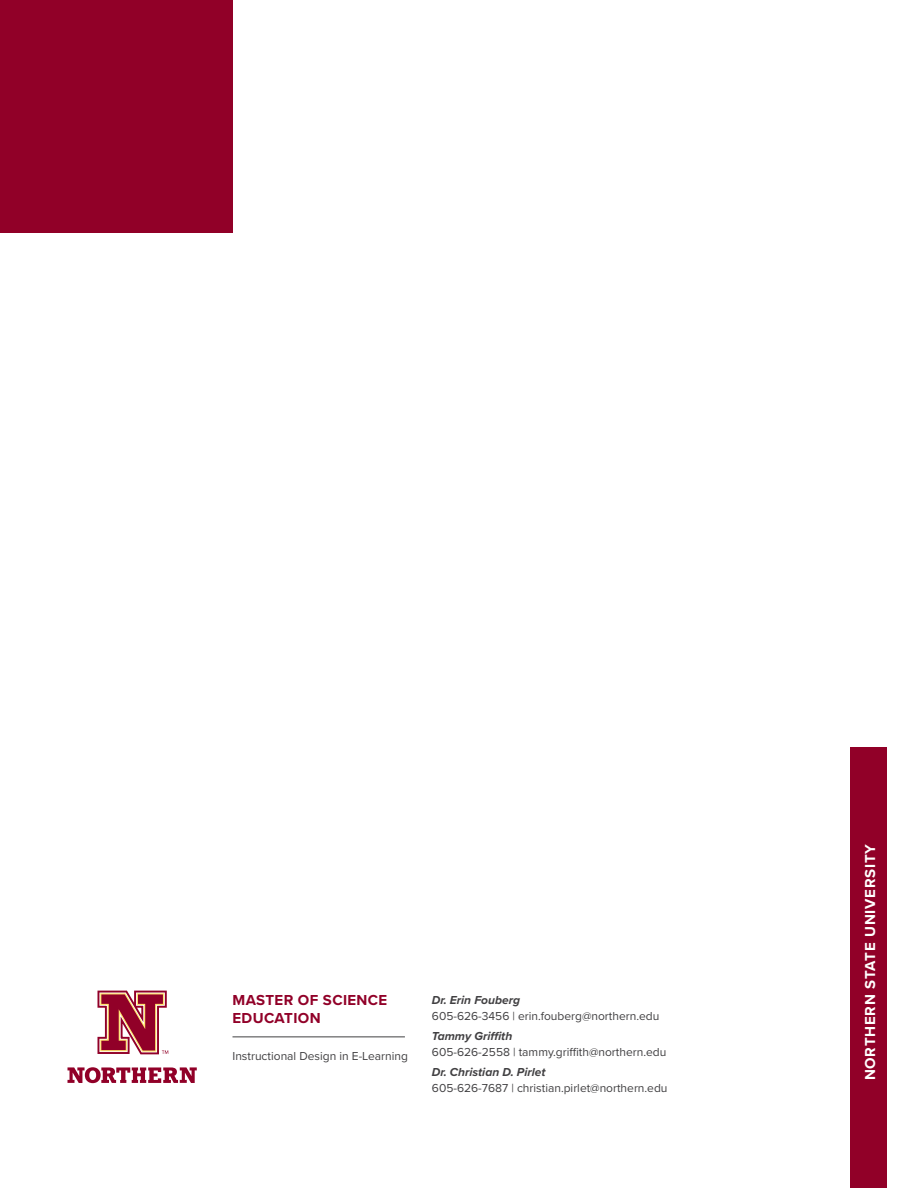
<style>
.page{position:relative;width:918px;height:1188px;background:#fff}
.page>*{position:absolute;margin:0;border:0;box-sizing:border-box;transform-origin:0 0}
.Title_-_Align_Left{font:700 15px "Proxima Nova";letter-spacing:.025em;color:#910028}
.Title_-_Align_Left-2{font:700 15px "Proxima Nova";letter-spacing:.05em;color:#fff}
.Body_Text{font:12px/16.5px "Proxima Nova";color:#414042}
.s1{font-weight:700;font-style:italic}
</style>
<div class="page">
<div style="left:850px;top:747px;width:37px;height:441px;background:#910028"></div>
<div style="left:0;top:0;width:232px;height:232px;background:#910028"></div>
<hr style="left:232px;top:1036px;width:173px;height:1px;background:#414042">
<svg style="left:68px;top:1067px;width:129px;height:16px"></svg>
<svg style="left:97px;top:990px;width:72px;height:65px"></svg>
<p class="Title_-_Align_Left" style="left:232px;top:989px;width:156px">MASTER OF SCIENCE</p>
<p class="Title_-_Align_Left" style="left:232px;top:1007px;width:90px">EDUCATION</p>
<p class="Body_Text" style="left:232px;top:1047px;width:177px">Instructional Design in E-Learning</p>
<p class="Body_Text" style="left:432px;top:991px;width:229px"><span class="s1">Dr. Erin Fouberg<br></span>605-626-3456 | erin.fouberg@northern.edu</p>
<p class="Body_Text" style="left:432px;top:1027px;width:236px"><span class="s1">Tammy Griffith<br></span>605-626-2558 | tammy.griffith@northern.edu</p>
<p class="Body_Text" style="left:432px;top:1063px;width:237px"><span class="s1">Dr. Christian D. Pirlet<br></span>605-626-7687 | christian.pirlet@northern.edu</p>
<p class="Title_-_Align_Left-2" style="left:859px;top:1080px;width:238px;rotate:-90deg">NORTHERN STATE UNIVERSITY</p>
</div>
